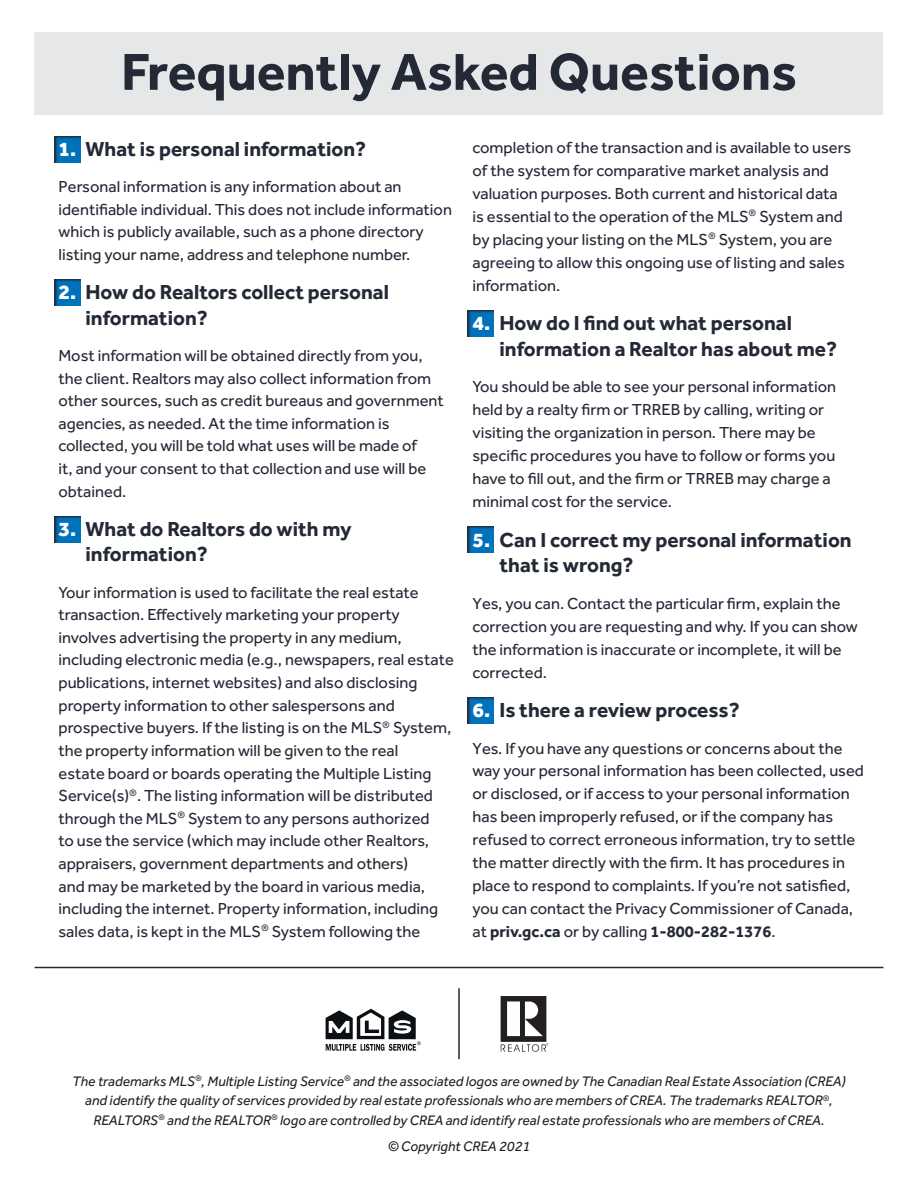
<style>
.page{position:relative;width:918px;height:1188px;background:#fff}
.page>*{position:absolute;margin:0;border:0;box-sizing:border-box;transform-origin:0 0}
.t1{font:700 53.7px "Effra";color:#242936}
.t2{font:700 21px/25.7px "Effra";color:#242936}
.t3{font:16.5px/22.6px "Effra";color:#242936}
.t4{font:italic 14.25px/19.5px "Effra";color:#231f20;text-align:center}
.s1{font-weight:800;color:#fff}
.s2{font-weight:700}
</style>
<div class="page">
<svg style="left:467px;top:310px;width:27px;height:27px"></svg>
<svg style="left:467px;top:526px;width:27px;height:27px"></svg>
<svg style="left:467px;top:697px;width:27px;height:27px"></svg>
<svg style="left:54px;top:136px;width:27px;height:27px"></svg>
<svg style="left:54px;top:279px;width:27px;height:27px"></svg>
<svg style="left:54px;top:516px;width:27px;height:27px"></svg>
<div style="left:35px;top:32px;width:848px;height:82px;background:#e6e7e9"></div>
<hr style="left:35px;top:967px;width:848px;height:1px;background:#242936">
<svg style="left:501px;top:996px;width:47px;height:56px"></svg>
<svg style="left:326px;top:1009px;width:95px;height:42px"></svg>
<hr style="left:458px;top:988px;width:2px;height:71px;background:#242936">
<h1 class="t1" style="left:121px;top:39px;width:677px">Frequently Asked Questions</h1>
<p class="t2" style="left:58px;top:136px;width:309px"><span class="s1">1.</span> What is personal information?</p>
<p class="t3" style="left:58px;top:175px;width:395px">Personal information is any information about an identifiable individual. This does not include information which is publicly available, such as a phone directory listing your name, address and telephone number.</p>
<p class="t2" style="left:86px;top:279px;width:305px;text-indent:-27px"><span class="s1">2.</span> How do Realtors collect personal information?</p>
<p class="t3" style="left:58px;top:344px;width:387px">Most information will be obtained directly from you, the client. Realtors may also collect information from other sources, such as credit bureaus and government agencies, as needed. At the time information is collected, you will be told what uses will be made of<br>it, and your consent to that collection and use will be obtained.</p>
<p class="t2" style="left:86px;top:516px;width:268px;text-indent:-27px"><span class="s1">3.</span> What do Realtors do with my information?</p>
<p class="t3" style="left:58px;top:581px;width:397px">Your information is used to facilitate the real estate transaction. Effectively marketing your property involves advertising the property in any medium, including electronic media (e.g., newspapers, real estate publications, internet websites) and also disclosing property information to other salespersons and prospective buyers. If the listing is on the MLS<sup>®</sup> System, the property information will be given to the real<br>estate board or boards operating the Multiple Listing Service(s)<sup>®</sup>. The listing information will be distributed through the MLS<sup>®</sup> System to any persons authorized<br>to use the service (which may include other Realtors, appraisers, government departments and others)<br>and may be marketed by the board in various media, including the internet. Property information, including sales data, is kept in the MLS<sup>®</sup> System following the</p>
<p class="t3" style="left:473px;top:136px;width:380px">completion of the transaction and is available to users of the system for comparative market analysis and valuation purposes. Both current and historical data is essential to the operation of the MLS<sup>®</sup> System and by placing your listing on the MLS<sup>®</sup> System, you are agreeing to allow this ongoing use of listing and sales information.</p>
<p class="t2" style="left:500px;top:310px;width:339px;text-indent:-27px"><span class="s1">4.</span> How do I find out what personal information a Realtor has about me?</p>
<p class="t3" style="left:472px;top:375px;width:365px">You should be able to see your personal information held by a realty firm or TRREB by calling, writing or visiting the organization in person. There may be specific procedures you have to follow or forms you have to fill out, and the firm or TRREB may charge a minimal cost for the service.</p>
<p class="t2" style="left:500px;top:526px;width:354px;text-indent:-27px"><span class="s1">5.</span> Can I correct my personal information that is wrong?</p>
<p class="t3" style="left:472px;top:592px;width:387px">Yes, you can. Contact the particular firm, explain the correction you are requesting and why. If you can show the information is inaccurate or incomplete, it will be corrected.</p>
<p class="t2" style="left:472px;top:697px;width:269px"><span class="s1">6.</span> Is there a review process?</p>
<p class="t3" style="left:472px;top:736px;width:393px">Yes. If you have any questions or concerns about the way your personal information has been collected, used or disclosed, or if access to your personal information has been improperly refused, or if the company has refused to correct erroneous information, try to settle the matter directly with the firm. It has procedures in place to respond to complaints. If you’re not satisfied, you can contact the Privacy Commissioner of Canada, at <span class="s2">priv.gc.ca</span> or by calling <span class="s2">1-800-282-1376</span>.</p>
<p class="t4" style="left:72px;top:1071px;width:775px">The trademarks MLS<sup>®</sup>, Multiple Listing Service<sup>®</sup> and the associated logos are owned by The Canadian Real Estate Association (CREA) and identify the quality of services provided by real estate professionals who are members of CREA. The trademarks REALTOR<sup>®</sup>,<br>REALTORS<sup>®</sup> and the REALTOR<sup>®</sup> logo are controlled by CREA and identify real estate professionals who are members of CREA.</p>
<p class="t4" style="left:388px;top:1136px;width:144px">© Copyright CREA 2021</p>
</div>
